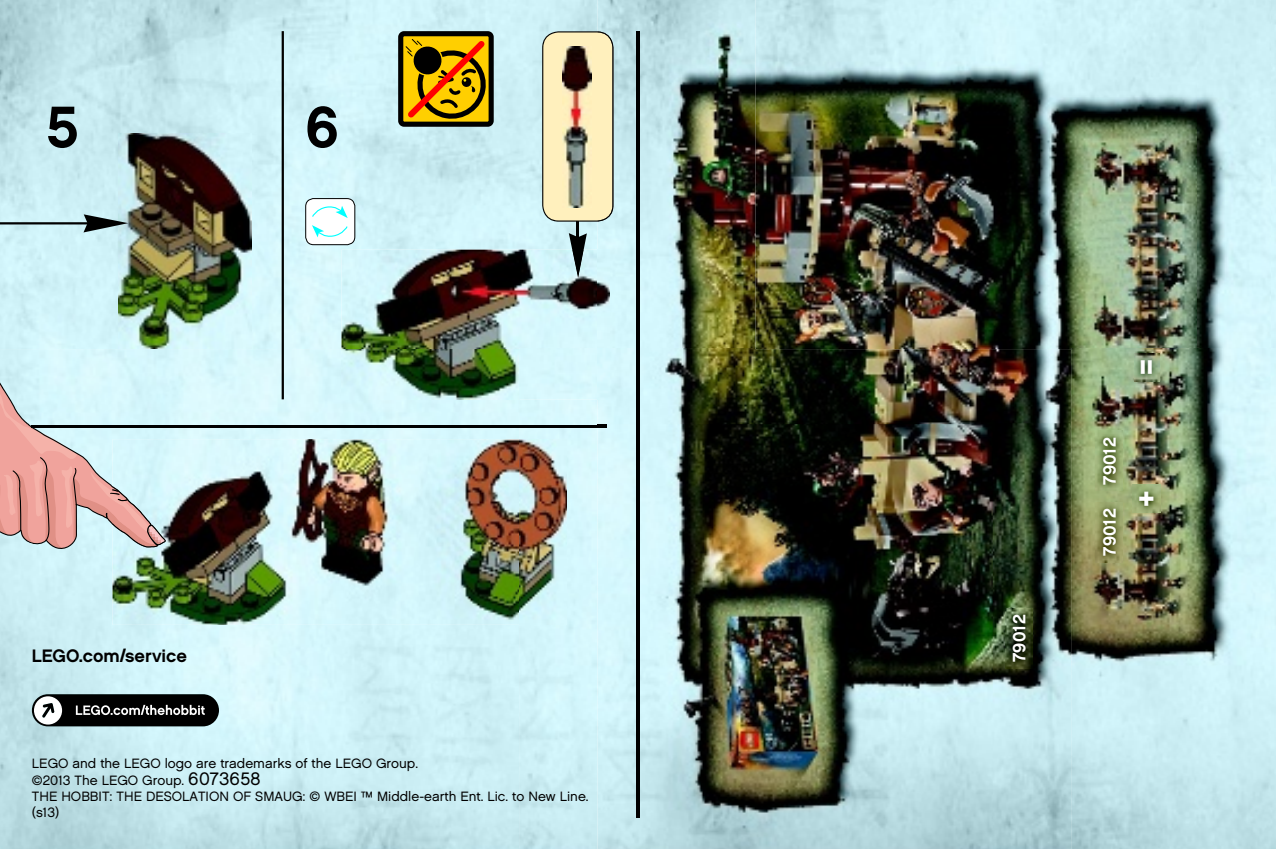
<style>
.page{position:relative;width:1276px;height:849px;background:#fff}
.page>*{position:absolute;margin:0;border:0;box-sizing:border-box;transform-origin:0 0}
.t1{font:700 58.5px "LEGO Chalet 60";color:#000}
.t2{font:700 31.5px "LEGO Chalet 60";color:#fff}
.t3{font:700 18px "LEGO Chalet 60";color:#000}
.t4{font:700 18px "LEGO Chalet 60";color:#fff}
.t5{font:13.5px/16.2px "LEGO Chalet 60";color:#000}
.s1{font-size:18px}
</style>
<div class="page">
<img style="left:0;top:349px;width:519px;height:499px">
<img style="left:0;top:0;width:597px;height:349px">
<img style="left:519px;top:399px;width:78px;height:449px">
<div style="left:0;top:563px;width:113px;height:39px;background:#cef1f7"></div>
<hr style="left:577px;top:173px;width:2px;height:82px;background:#000">
<img style="left:113px;top:439px;width:454px;height:185px">
<svg style="left:0;top:300px;width:167px;height:256px;background:#d6d8da"></svg>
<div style="left:398px;top:31px;width:96px;height:96px;border:5px solid #000;border-radius:3px"></div>
<svg style="left:402px;top:35px;width:88px;height:88px;background:#b68300"></svg>
<svg style="left:542px;top:31px;width:55px;height:190px;background:#f0e3b4"></svg>
<img style="left:563px;top:46px;width:28px;height:161px">
<img style="left:118px;top:133px;width:133px;height:216px">
<hr style="left:32px;top:425px;width:574px;height:2px;background:#000">
<hr style="left:282px;top:31px;width:2px;height:368px;background:#000">
<img style="left:341px;top:249px;width:256px;height:150px">
<svg style="left:569px;top:233px;width:18px;height:45px"></svg>
<div style="left:306px;top:198px;width:49px;height:46px;background:#fff;border-radius:8px"></div>
<div style="left:305px;top:198px;width:50px;height:47px;border:1px solid #000;border-radius:8px"></div>
<svg style="left:312px;top:206px;width:36px;height:32px"></svg>
<hr style="left:0;top:222px;width:103px;height:2px;background:#000">
<svg style="left:83px;top:214px;width:45px;height:18px"></svg>
<div style="left:32px;top:694px;width:187px;height:32px;background:#000;border-radius:16px"></div>
<div style="left:34px;top:696px;width:28px;height:28px;background:#fff;border-radius:50%"></div>
<svg style="left:76px;top:704px;width:129px;height:11px"></svg>
<svg style="left:42px;top:703px;width:12px;height:14px"></svg>
<img style="left:597px;top:0;width:673px;height:848px">
<img style="left:597px;top:32px;width:16px;height:189px">
<svg style="left:597px;top:425px;width:9px;height:2px"></svg>
<hr style="left:637px;top:32px;width:2px;height:784px;background:#000">
<img style="left:1095px;top:502px;width:27px;height:60px">
<img style="left:1005px;top:608px;width:27px;height:60px">
<img style="left:1132px;top:484px;width:28px;height:28px">
<img style="left:1134px;top:353px;width:25px;height:28px">
<img style="left:1095px;top:431px;width:27px;height:59px">
<h1 class="t1" style="left:46px;top:90px;width:34px">5</h1>
<h1 class="t1" style="left:305px;top:90px;width:34px">6</h1>
<h3 class="t3" style="left:32px;top:644px;width:157px">LEGO.com/service</h3>
<p class="t5" style="left:32px;top:755px;width:558px">LEGO and the LEGO logo are trademarks of the LEGO Group.<br>©2013 The LEGO Group. <span class="s1">6073658<br></span>THE HOBBIT: THE DESOLATION OF SMAUG: © WBEI ™ Middle-earth Ent. Lic. to New Line. (s13)</p>
<h3 class="t4" style="left:1007px;top:661px;width:49px;rotate:-90deg">79012</h3>
<h2 class="t2" style="left:1124px;top:375px;width:17px;rotate:-90deg">=</h2>
<h3 class="t4" style="left:1098px;top:484px;width:49px;rotate:-90deg">79012</h3>
<h3 class="t4" style="left:1098px;top:555px;width:49px;rotate:-90deg">79012</h3>
<h2 class="t2" style="left:1124px;top:506px;width:18px;rotate:-90deg">+</h2>
</div>
